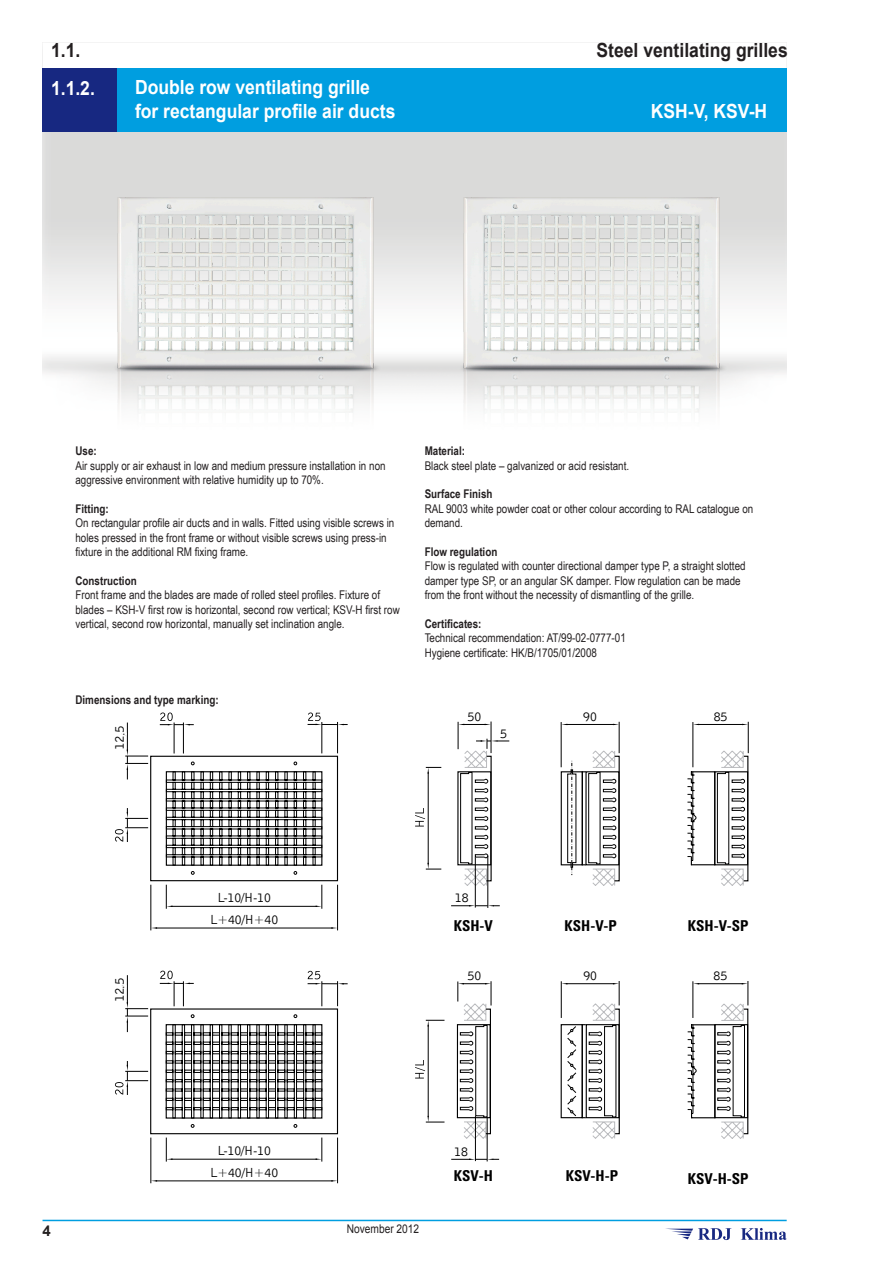
<style>
.page{position:relative;width:893px;height:1263px;background:#fff}
.page>*{position:absolute;margin:0;border:0;box-sizing:border-box;transform-origin:0 0}
.Naglowek3{font:700 19.5px/23.4px "Arial";color:#fff;scale:.9 1}
.Naglowek_2{font:700 19.5px "Arial";color:#231f20;scale:.9 1}
.t1{font:700 condensed 15px "Univers Pl LT";color:#000}
.t2{font:700 15px "Arial";color:#231f20}
.t3{font:13.5px "Bell Gothic EU Normal";letter-spacing:-.05em;color:#000}
.Tekst{font:12px/14.4px "Arial Narrow";color:#231f20}
.Tekst_bold{font:700 12px "Arial Narrow";color:#231f20}
.t4{font:12px "Arial";color:#231f20;scale:.85 1}
.t5{font:12px "Arial";color:#231f20}
</style>
<div class="page">
<hr style="left:43px;top:1220px;width:744px;height:1px;background:#009ee0">
<svg style="left:665px;top:1228px;width:122px;height:12px"></svg>
<img style="left:43px;top:131px;width:744px;height:258px">
<img style="left:96px;top:198px;width:298px;height:215px">
<img style="left:442px;top:198px;width:298px;height:215px">
<hr style="left:151px;top:1137px;width:1px;height:46px;background:#000">
<hr style="left:337px;top:1137px;width:1px;height:46px;background:#000">
<hr style="left:156px;top:1180px;width:177px;height:1px;background:#000">
<hr style="left:151px;top:885px;width:1px;height:45px;background:#000">
<hr style="left:337px;top:885px;width:1px;height:45px;background:#000">
<hr style="left:156px;top:928px;width:177px;height:1px;background:#000">
<svg style="left:151px;top:927px;width:6px;height:2px"></svg>
<svg style="left:331px;top:927px;width:6px;height:2px"></svg>
<hr style="left:491px;top:721px;width:1px;height:32px;background:#000">
<hr style="left:428px;top:772px;width:1px;height:92px;background:#000">
<svg style="left:426px;top:863px;width:15px;height:7px"></svg>
<svg style="left:426px;top:767px;width:15px;height:7px"></svg>
<svg style="left:415px;top:808px;width:10px;height:18px"></svg>
<hr style="left:475px;top:857px;width:1px;height:50px;background:#000">
<hr style="left:488px;top:856px;width:1px;height:52px;background:#000">
<svg style="left:451px;top:905px;width:49px;height:1px"></svg>
<svg style="left:458px;top:722px;width:51px;height:164px"></svg>
<hr style="left:561px;top:722px;width:1px;height:45px;background:#000">
<hr style="left:619px;top:722px;width:1px;height:31px;background:#000">
<hr style="left:566px;top:724px;width:48px;height:1px;background:#000">
<div style="left:561px;top:771px;width:22px;height:94px;border:1px solid #000"></div>
<div style="left:582px;top:771px;width:4px;height:94px;border:1px solid #000"></div>
<svg style="left:567px;top:761px;width:9px;height:114px"></svg>
<div style="left:614px;top:756px;width:6px;height:125px;border:1px solid #000"></div>
<div style="left:585px;top:771px;width:34px;height:94px;border:1px solid #000"></div>
<svg style="left:588px;top:750px;width:28px;height:136px"></svg>
<hr style="left:428px;top:1025px;width:1px;height:92px;background:#000">
<svg style="left:426px;top:1116px;width:18px;height:7px"></svg>
<svg style="left:426px;top:1020px;width:18px;height:6px"></svg>
<svg style="left:415px;top:1060px;width:10px;height:18px"></svg>
<hr style="left:475px;top:1116px;width:1px;height:45px;background:#000">
<hr style="left:487px;top:1117px;width:1px;height:44px;background:#000">
<svg style="left:451px;top:1158px;width:48px;height:2px"></svg>
<svg style="left:456px;top:981px;width:36px;height:158px"></svg>
<hr style="left:561px;top:981px;width:1px;height:37px;background:#000">
<hr style="left:566px;top:983px;width:48px;height:1px;background:#000">
<svg style="left:585px;top:981px;width:35px;height:158px"></svg>
<div style="left:561px;top:1024px;width:22px;height:94px;border:1px solid #000"></div>
<div style="left:582px;top:1024px;width:4px;height:94px;border:1px solid #000"></div>
<svg style="left:567px;top:1026px;width:10px;height:91px"></svg>
<div style="left:714px;top:771px;width:34px;height:94px;border:1px solid #000"></div>
<svg style="left:687px;top:750px;width:58px;height:136px"></svg>
<hr style="left:693px;top:722px;width:1px;height:45px;background:#000">
<hr style="left:748px;top:722px;width:1px;height:31px;background:#000">
<hr style="left:698px;top:724px;width:45px;height:1px;background:#000">
<svg style="left:687px;top:981px;width:62px;height:158px"></svg>
<div style="left:43px;top:68px;width:74px;height:63px;background:#172881"></div>
<div style="left:117px;top:68px;width:670px;height:63px;background:#009ee0"></div>
<svg style="left:115px;top:712px;width:233px;height:197px"></svg>
<svg style="left:115px;top:971px;width:233px;height:190px"></svg>
<p class="Naglowek_2" style="left:51px;top:37px;width:34px">1.1.</p>
<p class="Naglowek_2" style="left:597px;top:37px;width:214px">Steel ventilating grilles</p>
<p class="Naglowek3" style="left:135px;top:76px;width:291px">Double row ventilating grille for rectangular profile air ducts</p>
<p class="Naglowek3" style="left:51px;top:77px;width:50px">1.1.2.</p>
<p class="Naglowek3" style="left:651px;top:100px;width:131px">KSH-V, KSV-H</p>
<p class="Tekst_bold" style="left:75px;top:442px;width:23px">Use:</p>
<p class="Tekst" style="left:75px;top:458px;width:312px">Air supply or air exhaust in low and medium pressure installation in non aggressive environment with relative humidity up to 70%.</p>
<p class="Tekst_bold" style="left:75px;top:499px;width:35px">Fitting:</p>
<p class="Tekst" style="left:75px;top:515px;width:320px">On rectangular profile air ducts and in walls. Fitted using visible screws in holes pressed in the front frame or without visible screws using press-in fixture in the additional RM fixing frame.</p>
<p class="Tekst_bold" style="left:75px;top:571px;width:63px">Construction</p>
<p class="Tekst" style="left:75px;top:587px;width:326px">Front frame and the blades are made of rolled steel profiles. Fixture of blades – KSH-V first row is horizontal, second row vertical; KSV-H first row vertical, second row horizontal, manually set inclination angle.</p>
<p class="Tekst_bold" style="left:75px;top:691px;width:145px">Dimensions and type marking:</p>
<p class="t5" style="left:112px;top:736px;width:5px;rotate:-90deg">.</p>
<p class="t3" style="left:111px;top:749px;width:26px;rotate:-90deg">12,5</p>
<p class="Tekst_bold" style="left:425px;top:442px;width:42px">Material:</p>
<p class="Tekst" style="left:425px;top:458px;width:206px">Black steel plate – galvanized or acid resistant.</p>
<p class="Tekst_bold" style="left:425px;top:485px;width:69px">Surface Finish</p>
<p class="Tekst" style="left:425px;top:501px;width:330px">RAL 9003 white powder coat or other colour according to RAL catalogue on demand.</p>
<p class="Tekst_bold" style="left:425px;top:543px;width:74px">Flow regulation</p>
<p class="Tekst" style="left:425px;top:559px;width:322px">Flow is regulated with counter directional damper type P, a straight slotted damper type SP, or an angular SK damper. Flow regulation can be made from the front without the necessity of dismantling of the grille.</p>
<p class="Tekst_bold" style="left:425px;top:615px;width:58px">Certificates:</p>
<p class="Tekst" style="left:425px;top:631px;width:203px">Technical recommendation: AT/99-02-0777-01</p>
<p class="Tekst" style="left:425px;top:645px;width:174px">Hygiene certificate: HK/B/1705/01/2008</p>
<p class="t3" style="left:467px;top:708px;width:16px">50</p>
<p class="t3" style="left:500px;top:725px;width:9px">5</p>
<p class="t3" style="left:583px;top:708px;width:16px">90</p>
<p class="t3" style="left:713px;top:708px;width:16px">85</p>
<p class="t3" style="left:111px;top:1002px;width:26px;rotate:-90deg">12,5</p>
<p class="t5" style="left:112px;top:989px;width:5px;rotate:-90deg">.</p>
<p class="t3" style="left:217px;top:889px;width:55px">L-10/H-10</p>
<p class="t3" style="left:210px;top:911px;width:70px">L+40/H+40</p>
<p class="t3" style="left:455px;top:889px;width:16px">18</p>
<p class="t1" style="left:454px;top:917px;width:41px">KSH-V</p>
<p class="t1" style="left:565px;top:917px;width:54px">KSH-V-P</p>
<p class="t1" style="left:688px;top:917px;width:62px">KSH-V-SP</p>
<p class="t3" style="left:467px;top:967px;width:16px">50</p>
<p class="t3" style="left:583px;top:967px;width:16px">90</p>
<p class="t3" style="left:713px;top:967px;width:16px">85</p>
<p class="t3" style="left:217px;top:1142px;width:55px">L-10/H-10</p>
<p class="t3" style="left:210px;top:1164px;width:70px">L+40/H+40</p>
<p class="t3" style="left:454px;top:1143px;width:16px">18</p>
<p class="t1" style="left:454px;top:1167px;width:40px">KSV-H</p>
<p class="t1" style="left:566px;top:1167px;width:54px">KSV-H-P</p>
<p class="t1" style="left:688px;top:1170px;width:62px">KSV-H-SP</p>
<p class="t2" style="left:43px;top:1220px;width:10px">4</p>
<p class="t4" style="left:347px;top:1221px;width:87px">November 2012</p>
</div>
